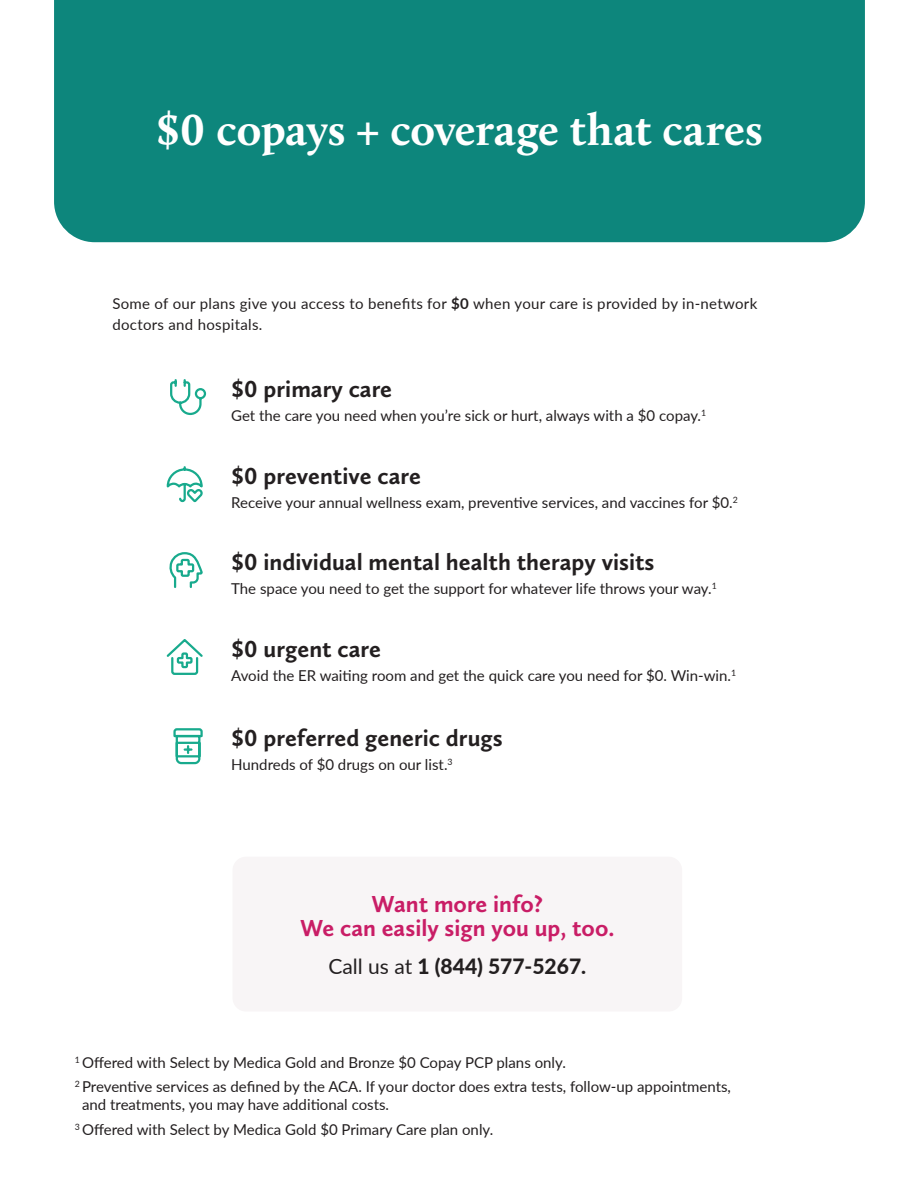
<style>
.page{position:relative;width:919px;height:1189px;background:#fff}
.page>*{position:absolute;margin:0;border:0;box-sizing:border-box;transform-origin:0 0}
.t1{font:700 45px "Calluna";color:#fff}
.t2{font:700 24px "Calluna Sans";color:#231f20}
.t3{font:700 24px/24px "Calluna Sans";color:#c91d66;text-align:center}
.t4{font:800 21px "Lato";color:#231f20}
.t5{font:15px/24.8px "Lato";color:#231f20}
.t6{font:15px/21px "Lato";letter-spacing:.02em;color:#231f20}
.s1{font-weight:700}
.s2{font-weight:400}
</style>
<div class="page">
<div style="left:54px;top:0;width:810px;height:242px;background:#0d867c"></div>
<div style="left:232px;top:856px;width:449px;height:155px;background:#f8f5f6;border-radius:14px"></div>
<svg style="left:169px;top:552px;width:34px;height:36px"></svg>
<svg style="left:173px;top:728px;width:30px;height:37px"></svg>
<svg style="left:166px;top:639px;width:37px;height:36px"></svg>
<svg style="left:166px;top:466px;width:37px;height:37px"></svg>
<svg style="left:170px;top:379px;width:37px;height:37px"></svg>
<h1 class="t1" style="left:156px;top:102px;width:607px">$0 copays + coverage that cares</h1>
<p class="t6" style="left:112px;top:292px;width:646px">Some of our plans give you access to benefits for <span class="s1">$0</span> when your care is provided by in-network doctors and hospitals.</p>
<h2 class="t2" style="left:231px;top:374px;width:162px">$0 primary care</h2>
<p class="t5" style="left:231px;top:402px;width:476px">Get the care you need when you’re sick or hurt, always with a $0 copay.<sup>1</sup></p>
<h2 class="t2" style="left:231px;top:461px;width:191px">$0 preventive care</h2>
<p class="t5" style="left:231px;top:489px;width:508px">Receive your annual wellness exam, preventive services, and vaccines for $0.<sup>2</sup></p>
<h2 class="t2" style="left:231px;top:547px;width:424px">$0 individual mental health therapy visits</h2>
<p class="t5" style="left:231px;top:575px;width:487px">The space you need to get the support for whatever life throws your way.<sup>1</sup></p>
<h2 class="t2" style="left:231px;top:634px;width:151px">$0 urgent care</h2>
<p class="t5" style="left:231px;top:662px;width:506px">Avoid the ER waiting room and get the quick care you need for $0. Win-win.<sup>1</sup></p>
<h2 class="t2" style="left:231px;top:723px;width:273px">$0 preferred generic drugs</h2>
<p class="t5" style="left:231px;top:751px;width:223px">Hundreds of $0 drugs on our list.<sup>3</sup></p>
<h2 class="t3" style="left:300px;top:891px;width:316px">Want more info?<br>We can easily sign you up, too.</h2>
<h3 class="t4" style="left:328px;top:950px;width:259px"><span class="s2">Call us at</span> 1 (844) 577-5267.</h3>
<p class="t5" style="left:75px;top:1048px;width:657px"><sup>1</sup> Offered with Select by Medica Gold and Bronze $0 Copay PCP plans only.<br><sup>2</sup> Preventive services as defined by the ACA. If your doctor does extra tests, follow-up appointments,</p>
<p class="t5" style="left:75px;top:1091px;width:420px;text-indent:7px">and treatments, you may have additional costs.<br><sup>3</sup> Offered with Select by Medica Gold $0 Primary Care plan only.</p>
</div>
